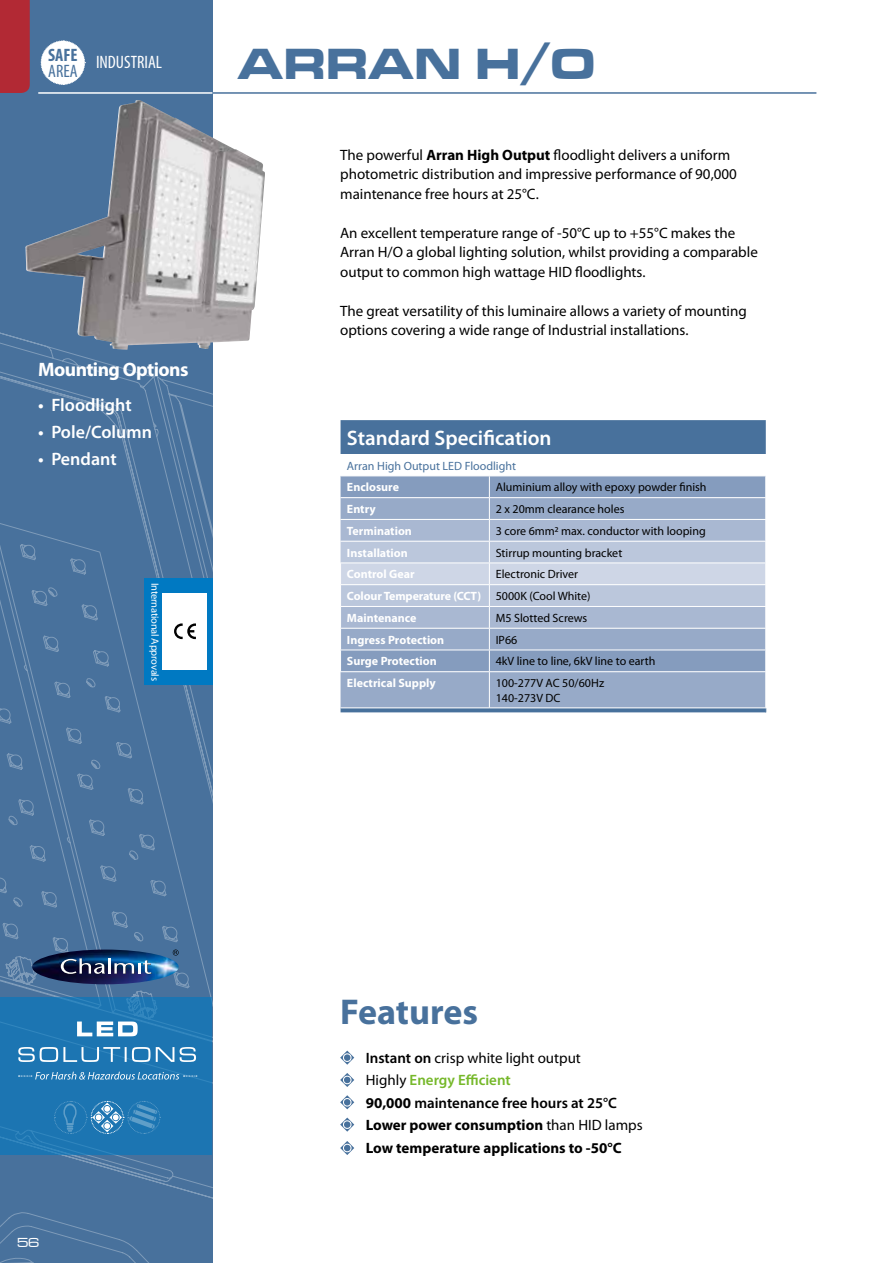
<style>
.page{position:relative;width:893px;height:1263px;background:#fff}
.page>*{position:absolute;margin:0;border:0;box-sizing:border-box;transform-origin:0 0}
.t1{font:45px "Microgramma D Bold Exte";letter-spacing:.04em;color:#48719c}
.t2{font:700 36px "Myriad Pro";color:#48719c}
.t3{font:600 21px "Myriad Pro";color:#fff}
.t4{font:700 19.5px "Myriad Pro";letter-spacing:-.03em;color:#fff}
.t5{font:600 18px "Myriad Pro";color:#fff}
.t6{font:condensed 18px "Myriad Pro";color:#fff}
.t7{font:700 condensed 18px "Myriad Pro";color:#48719c}
.t8{font:condensed 18px "Myriad Pro";color:#48719c}
.t9{font:15px/19.5px "Myriad Pro";color:#000}
.t10{font:700 15px/22.5px "Myriad Pro";color:#000}
.t11{font:13.5px "Microgramma D Medi Exte";color:#fff}
.t12{font:12px/14.4px "Myriad Pro";color:#000}
.t13{font:700 12px/21.8px "Myriad Pro";color:#fff}
.t14{font:12px "Myriad Pro";color:#48719c}
.t15{font:10.5px "Myriad Pro";letter-spacing:-.02em;color:#fff}
.s1{font-weight:700}
.s2{font-weight:400;color:#000}
.s3{font-weight:600}
.s4{font-weight:400}
.s5{font-weight:600;color:#76b82a}
</style>
<div class="page">
<div style="left:0;top:0;width:213px;height:1263px;background:#48719c"></div>
<svg style="left:0;top:332px;width:213px;height:931px"></svg>
<img style="left:32px;top:949px;width:147px;height:35px">
<hr style="left:108px;top:958px;width:3px;height:16px;background:#fff">
<svg style="left:114px;top:960px;width:38px;height:14px"></svg>
<svg style="left:61px;top:958px;width:44px;height:16px"></svg>
<svg style="left:173px;top:949px;width:6px;height:6px"></svg>
<svg style="left:40px;top:40px;width:46px;height:45px"></svg>
<div style="left:0;top:997px;width:212px;height:158px;background:#1c75b2"></div>
<svg style="left:18px;top:1047px;width:178px;height:15px"></svg>
<svg style="left:77px;top:1021px;width:61px;height:15px"></svg>
<svg style="left:18px;top:1072px;width:179px;height:7px"></svg>
<svg style="left:54px;top:1101px;width:107px;height:33px"></svg>
<hr style="left:38px;top:92px;width:175px;height:2px;background:#fff">
<hr style="left:213px;top:92px;width:603px;height:2px;background:#48719c">
<div style="left:0;top:0;width:30px;height:93px;background:#b22934"></div>
<div style="left:144px;top:578px;width:69px;height:106px;background:#0079c2"></div>
<div style="left:163px;top:593px;width:44px;height:76px;background:#fff"></div>
<svg style="left:174px;top:623px;width:22px;height:16px"></svg>
<img style="left:25px;top:100px;width:240px;height:250px">
<div style="left:341px;top:420px;width:425px;height:292px;background:#48719c"></div>
<div style="left:341px;top:454px;width:425px;height:22px;background:#fff"></div>
<div style="left:341px;top:672px;width:424px;height:35px;background:#97aac8"></div>
<hr style="left:340px;top:671px;width:149px;height:1px;background:#fff">
<hr style="left:489px;top:671px;width:277px;height:1px;background:#fff">
<hr style="left:489px;top:672px;width:1px;height:35px;background:#fff">
<hr style="left:765px;top:672px;width:1px;height:35px;background:#fff">
<hr style="left:341px;top:707px;width:148px;height:1px;background:#fff">
<hr style="left:489px;top:707px;width:277px;height:1px;background:#fff">
<svg style="left:340px;top:476px;width:426px;height:195px;background:#a9b8d2"></svg>
<svg style="left:340px;top:1050px;width:14px;height:15px"></svg>
<svg style="left:340px;top:1073px;width:14px;height:14px"></svg>
<svg style="left:340px;top:1095px;width:14px;height:14px"></svg>
<svg style="left:340px;top:1117px;width:14px;height:15px"></svg>
<svg style="left:340px;top:1141px;width:14px;height:14px"></svg>
<p class="t7" style="left:48px;top:43px;width:31px">SAFE</p>
<p class="t8" style="left:48px;top:60px;width:31px">AREA</p>
<p class="t6" style="left:96px;top:51px;width:68px">INDUSTRIAL</p>
<h3 class="t4" style="left:38px;top:357px;width:152px">Mounting Options</h3>
<p class="t5" style="left:38px;top:393px;width:95px">• Floodlight</p>
<p class="t5" style="left:38px;top:420px;width:115px">• Pole/Column</p>
<p class="t5" style="left:38px;top:447px;width:80px">• Pendant</p>
<p class="t15" style="left:161px;top:583px;width:100px;rotate:90deg">International Approvals</p>
<h1 class="t1" style="left:238px;top:33px;width:358px">ARRAN H/O</h1>
<p class="t9" style="left:340px;top:145px;width:398px">The powerful <span class="s1">Arran High Output</span> floodlight delivers a uniform photometric distribution and impressive performance of 90,000 maintenance free hours at 25°C.</p>
<p class="t9" style="left:340px;top:223px;width:419px">An excellent temperature range of -50°C up to +55°C makes the<br>Arran H/O a global lighting solution, whilst providing a comparable output to common high wattage HID floodlights.</p>
<p class="t9" style="left:340px;top:301px;width:408px">The great versatility of this luminaire allows a variety of mounting options covering a wide range of Industrial installations.</p>
<h3 class="t3" style="left:347px;top:425px;width:206px">Standard Specification</h3>
<p class="t14" style="left:347px;top:458px;width:171px">Arran High Output LED Floodlight</p>
<p class="t13" style="left:347px;top:476px;width:54px">Enclosure</p>
<p class="t12" style="left:496px;top:480px;width:212px">Aluminium alloy with epoxy powder finish</p>
<p class="t13" style="left:347px;top:498px;width:30px">Entry</p>
<p class="t12" style="left:496px;top:502px;width:130px">2 x 20mm clearance holes</p>
<p class="t13" style="left:347px;top:519px;width:67px">Termination</p>
<p class="t12" style="left:496px;top:523px;width:212px">3 core 6mm2 max. conductor with looping</p>
<p class="t13" style="left:347px;top:541px;width:62px">Installation</p>
<p class="t12" style="left:496px;top:545px;width:128px">Stirrup mounting bracket</p>
<p class="t13" style="left:347px;top:563px;width:69px">Control Gear</p>
<p class="t13" style="left:347px;top:563px;width:245px;text-indent:149px"><span class="s2">Electronic Driver<br></span>Colour Temperature (CCT) <span class="s2">5000K (Cool White)<br></span>Maintenance</p>
<p class="t12" style="left:496px;top:610px;width:93px">M5 Slotted Screws</p>
<p class="t13" style="left:347px;top:628px;width:99px">Ingress Protection</p>
<p class="t12" style="left:496px;top:632px;width:23px">IP66</p>
<p class="t13" style="left:347px;top:650px;width:91px">Surge Protection</p>
<p class="t12" style="left:496px;top:654px;width:161px">4kV line to line, 6kV line to earth</p>
<p class="t13" style="left:347px;top:672px;width:90px">Electrical Supply</p>
<p class="t12" style="left:496px;top:676px;width:110px">100-277V AC 50/60Hz<br>140-273V DC</p>
<p class="t11" style="left:17px;top:1234px;width:24px">56</p>
<h2 class="t2" style="left:340px;top:988px;width:139px">Features</h2>
<p class="t10" style="left:366px;top:1046px;width:278px"><span class="s3">Instant on</span> <span class="s4">crisp white light output<br>Highly</span> <span class="s5">Energy Efficient<br></span>90,000 <span class="s3">maintenance free hours at 25°C </span>Lower power consumption <span class="s4">than HID lamps </span>Low temperature applications to -50°C</p>
</div>
